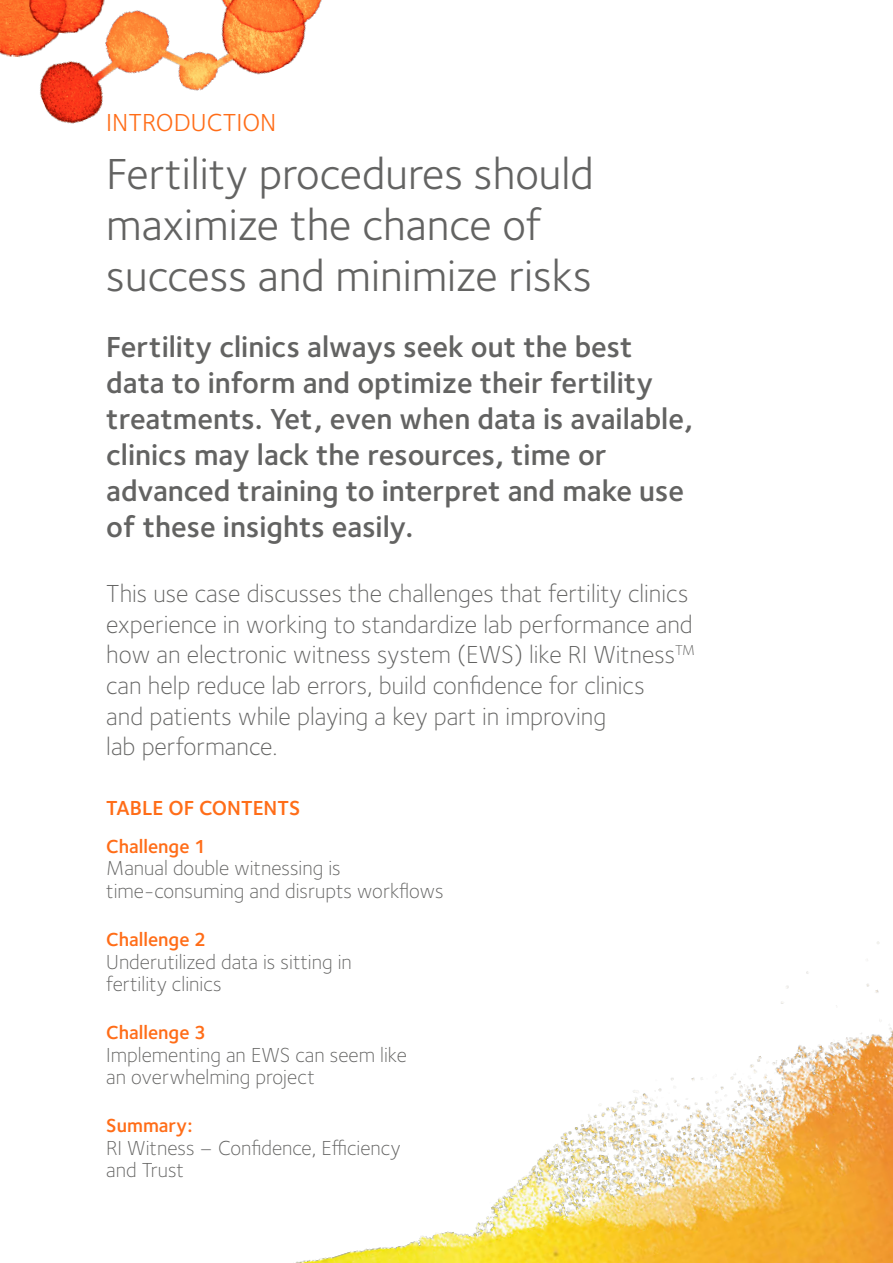
<style>
.page{position:relative;width:893px;height:1263px;background:#fff}
.page>*{position:absolute;margin:0;border:0;box-sizing:border-box;transform-origin:0 0}
.t1{font:45px/51px "Foundry Sterling";color:#636362}
.t2{font:600 30px/36px "Foundry Sterling";color:#636362}
.t3{font:300 25.5px/30.6px "Foundry Sterling";color:#636362}
.t4{font:25.5px "Foundry Sterling";color:#ff6d18}
.t5{font:300 21px/22.5px "Foundry Sterling";color:#636362}
.t6{font:600 21px "Foundry Sterling";color:#ff6d18}
.t7{font:600 19.5px "Foundry Sterling";color:#ff6d18}
</style>
<div class="page">
<img style="left:40px;top:0;width:282px;height:124px">
<img style="left:295px;top:941px;width:598px;height:322px">
<img style="left:0;top:0;width:243px;height:74px">
<p class="t4" style="left:106px;top:107px;width:172px">INTRODUCTION</p>
<h1 class="t1" style="left:106px;top:149px;width:489px">Fertility procedures should maximize the chance of success and minimize risks</h1>
<p class="t2" style="left:106px;top:330px;width:588px">Fertility clinics always seek out the best data to inform and optimize their fertility treatments. Yet, even when data is available, clinics may lack the resources, time or advanced training to interpret and make use of these insights easily.</p>
<p class="t3" style="left:106px;top:578px;width:590px">This use case discusses the challenges that fertility clinics experience in working to standardize lab performance and how an electronic witness system (EWS) like RI Witness<sup>TM </sup>can help reduce lab errors, build confidence for clinics<br>and patients while playing a key part in improving<br>lab performance.</p>
<p class="t6" style="left:106px;top:796px;width:195px">TABLE OF CONTENTS</p>
<p class="t7" style="left:106px;top:835px;width:102px">Challenge 1</p>
<p class="t5" style="left:106px;top:857px;width:339px">Manual double witnessing is time-consuming and disrupts workflows</p>
<p class="t7" style="left:106px;top:928px;width:102px">Challenge 2</p>
<p class="t5" style="left:106px;top:950px;width:247px">Underutilized data is sitting in fertility clinics</p>
<p class="t7" style="left:106px;top:1021px;width:102px">Challenge 3</p>
<p class="t5" style="left:106px;top:1043px;width:302px">Implementing an EWS can seem like an overwhelming project</p>
<p class="t7" style="left:106px;top:1114px;width:88px">Summary:</p>
<p class="t5" style="left:106px;top:1136px;width:296px">RI Witness – Confidence, Efficiency and Trust</p>
</div>
